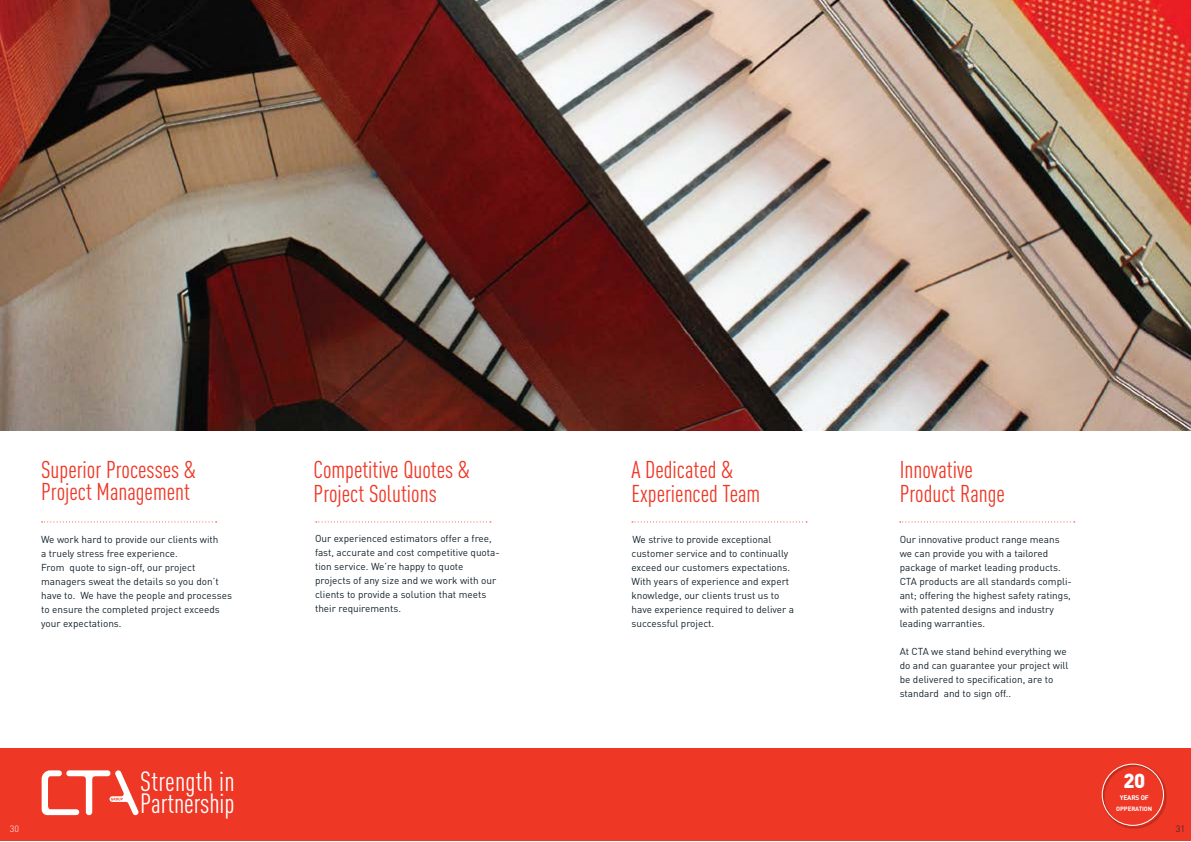
<style>
.page{position:relative;width:1191px;height:842px;background:#fff}
.page>*{position:absolute;margin:0;border:0;box-sizing:border-box;transform-origin:0 0}
.t1{font:condensed 27.5px/21.7px "DINOT";letter-spacing:-.005em;color:#fff}
.t2{font:condensed 24px/24px "DINOT";color:#ee3725}
.t3{font:900 20px "DINOT";color:#fff}
.t4{font:10px/14px "DINOT";color:#13222b}
.t5{font:300 9px "DINOT";color:#fff}
.t6{font:300 9px "DINOT";color:#13222b}
.t7{font:700 6.7px "DINOT";letter-spacing:-.025em;color:#fff}
.t8{font:700 6.2px "DINOT";letter-spacing:-.015em;color:#fff}
</style>
<div class="page">
<svg style="left:42px;top:521px;width:175px;height:1px"></svg>
<img style="left:1px;top:0;width:1190px;height:431px">
<svg style="left:316px;top:521px;width:175px;height:1px"></svg>
<svg style="left:632px;top:521px;width:175px;height:1px"></svg>
<svg style="left:899px;top:521px;width:175px;height:1px"></svg>
<div style="left:1px;top:748px;width:1190px;height:93px;background:#ee3725"></div>
<svg style="left:42px;top:770px;width:96px;height:45px"></svg>
<div style="left:1103px;top:765px;width:64px;height:64px;background:#000;opacity:.44"></div>
<div style="left:1101px;top:764px;width:63px;height:62px;border:1px solid #fff;border-radius:50%"></div>
<h2 class="t2" style="left:41px;top:458px;width:156px;line-height:22px">Superior Processes &amp;<br>Project Management</h2>
<h2 class="t2" style="left:313px;top:457px;width:157px">Competitive Quotes &amp;<br>Project Solutions</h2>
<p class="t4" style="left:41px;top:532px;width:192px">We work hard to provide our clients with<br>a truely stress free experience.<br>From quote to sign-off, our project managers sweat the details so you don’t have to. We have the people and processes to ensure the completed project exceeds your expectations.</p>
<h1 class="t1" style="left:140px;top:771px;width:96px">Strength in<br>Partnership</h1>
<p class="t4" style="left:315px;top:531px;width:186px">Our experienced estimators offer a free, fast, accurate and cost competitive quota&shy;tion service. We’re happy to quote projects of any size and we work with our clients to provide a solution that meets their requirements.</p>
<h2 class="t2" style="left:631px;top:457px;width:130px">A Dedicated &amp;<br>Experienced Team</h2>
<p class="t4" style="left:631px;top:532px;width:164px">We strive to provide exceptional customer service and to continually exceed our customers expectations.<br>With years of experience and expert knowledge, our clients trust us to have experience required to deliver a successful project.</p>
<h2 class="t2" style="left:899px;top:457px;width:107px">Innovative<br>Product Range</h2>
<p class="t4" style="left:899px;top:532px;width:174px">Our innovative product range means we can provide you with a tailored package of market leading products.<br>CTA products are all standards compli&shy;ant; offering the highest safety ratings, with patented designs and industry leading warranties.</p>
<p class="t4" style="left:899px;top:644px;width:170px">At CTA we stand behind everything we do and can guarantee your project will be delivered to specification, are to standard and to sign off..</p>
<h3 class="t3" style="left:1123px;top:767px;width:23px">20</h3>
<p class="t7" style="left:1119px;top:793px;width:31px">YEARS OF</p>
<p class="t8" style="left:1116px;top:804px;width:37px">OPPERATION</p>
<p class="t5" style="left:10px;top:823px;width:11px">30</p>
<p class="t6" style="left:1176px;top:823px;width:11px">31</p>
</div>
